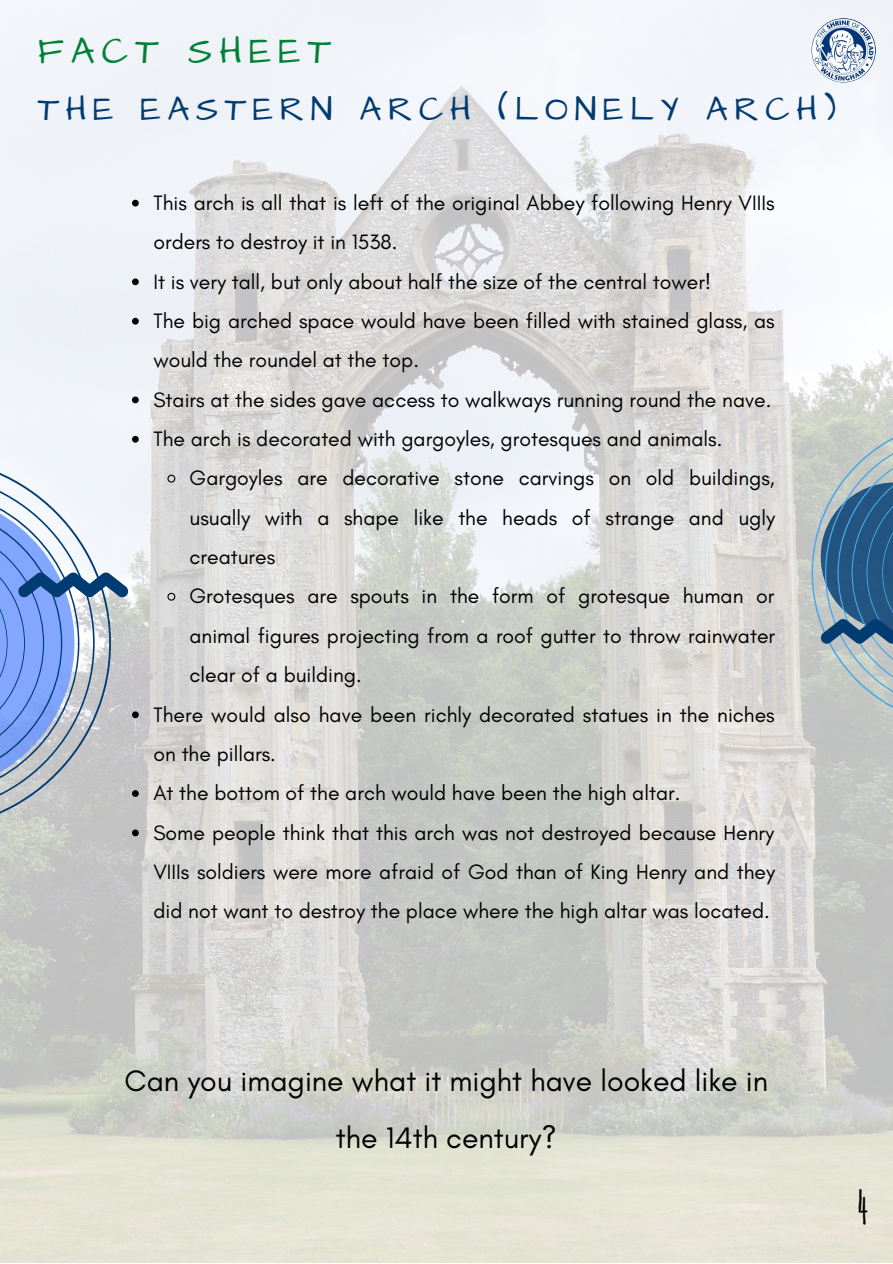
<style>
.page{position:relative;width:893px;height:1264px;background:#fff}
.page>*{position:absolute;margin:0;border:0;box-sizing:border-box;transform-origin:0 0}
.t1{font:700 45.6px "Amatic SC";color:#000}
.t2{font:37.5px "Architects Daughter";letter-spacing:.19em;color:#008037}
.t3{font:34.5px "Architects Daughter";letter-spacing:.19em;color:#003b72}
.t4{font:30.15px/57.3px "Glacial Indifference";color:#000;text-align:center}
.t5{font:21.15px/39.3px "Glacial Indifference";color:#000}
</style>
<div class="page">
<img style="left:0;top:0;width:892px;height:1262px">
<img style="left:811px;top:18px;width:64px;height:64px;border-radius:50%">
<svg style="left:811px;top:420px;width:81px;height:305px;background:#869fae"></svg>
<svg style="left:132px;top:200px;width:7px;height:6px"></svg>
<svg style="left:132px;top:278px;width:7px;height:7px"></svg>
<svg style="left:132px;top:318px;width:7px;height:6px"></svg>
<svg style="left:132px;top:396px;width:7px;height:7px"></svg>
<svg style="left:132px;top:436px;width:7px;height:6px"></svg>
<svg style="left:167px;top:474px;width:9px;height:9px"></svg>
<svg style="left:167px;top:592px;width:9px;height:9px"></svg>
<svg style="left:0;top:457px;width:139px;height:379px"></svg>
<h2 class="t2" style="left:38px;top:26px;width:295px">FACT SHEET</h2>
<h3 class="t3" style="left:38px;top:85px;width:799px">THE EASTERN ARCH (LONELY ARCH)</h3>
<p class="t5" style="left:153px;top:183px;width:622px">This arch is all that is left of the original Abbey following Henry VIIIs orders to destroy it in 1538.<br>It is very tall, but only about half the size of the central tower!<br>The big arched space would have been filled with stained glass, as would the roundel at the top.<br>Stairs at the sides gave access to walkways running round the nave.<br>The arch is decorated with gargoyles, grotesques and animals.</p>
<p class="t5" style="left:189px;top:458px;width:586px">Gargoyles are decorative stone carvings on old buildings,</p>
<p class="t5" style="left:189px;top:497px;width:587px">usually with a shape like the heads of strange and ugly</p>
<p class="t5" style="left:189px;top:537px;width:87px">creatures</p>
<p class="t5" style="left:189px;top:576px;width:586px">Grotesques are spouts in the form of grotesque human or</p>
<p class="t5" style="left:189px;top:615px;width:587px">animal figures projecting from a roof gutter to throw rainwater</p>
<p class="t5" style="left:189px;top:655px;width:174px">clear of a building.</p>
<p class="t5" style="left:153px;top:694px;width:622px">There would also have been richly decorated statues in the niches</p>
<p class="t5" style="left:153px;top:734px;width:124px">on the pillars.</p>
<p class="t5" style="left:153px;top:773px;width:528px">At the bottom of the arch would have been the high altar.</p>
<p class="t5" style="left:153px;top:812px;width:622px">Some people think that this arch was not destroyed because Henry</p>
<p class="t5" style="left:153px;top:852px;width:623px">VIIIs soldiers were more afraid of God than of King Henry and they</p>
<p class="t5" style="left:153px;top:891px;width:617px">did not want to destroy the place where the high altar was located.</p>
<h3 class="t4" style="left:125px;top:1051px;width:644px">Can you imagine what it might have looked like in the 14th century?</h3>
<h1 class="t1" style="left:855px;top:1177px;width:15px">4</h1>
</div>
